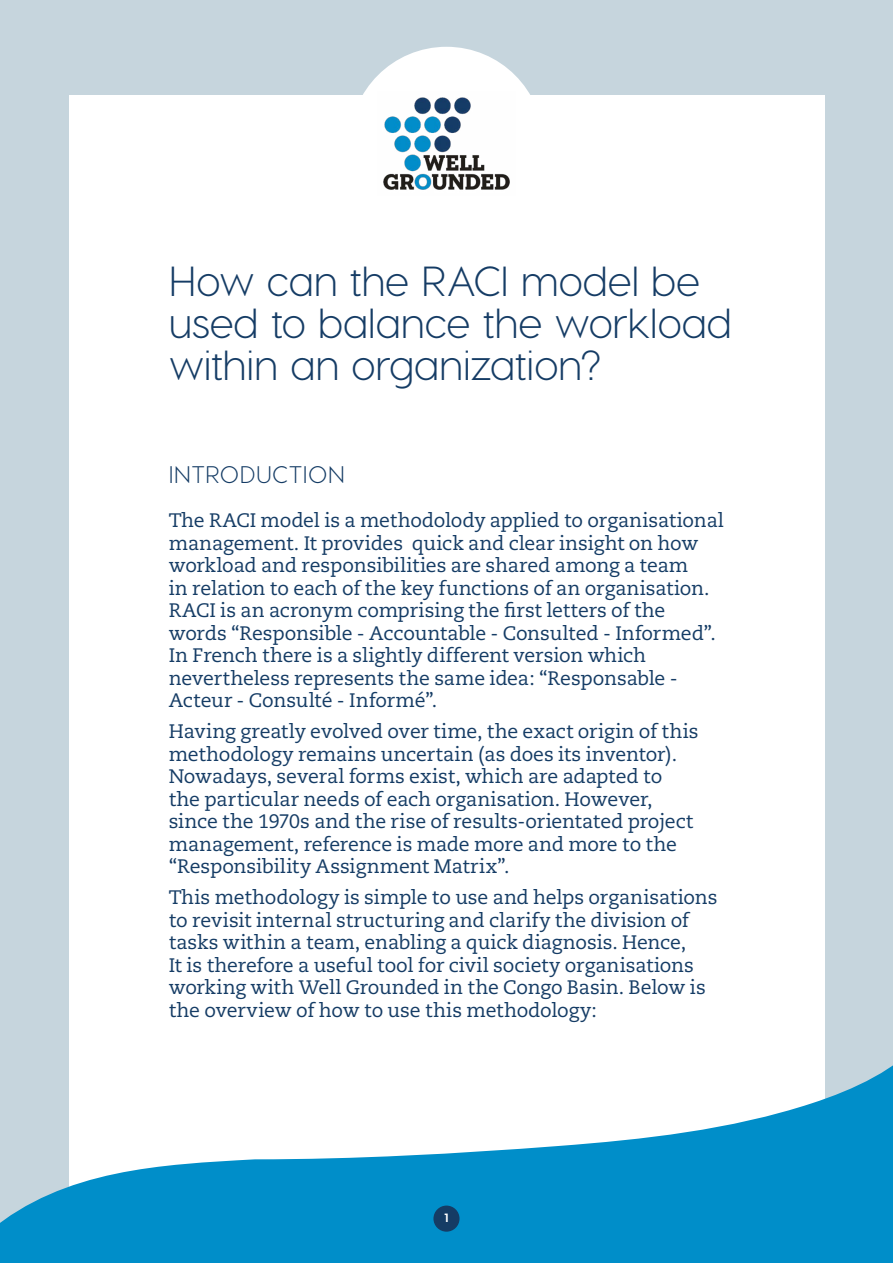
<style>
.page{position:relative;width:893px;height:1263px;background:#fff}
.page>*{position:absolute;margin:0;border:0;box-sizing:border-box;transform-origin:0 0}
.t1{font:300 42px/42px "Visby CF";letter-spacing:-.015em;color:#153c65}
.t2{font:300 24px "Visby CF";letter-spacing:.02em;color:#153c65}
.t3{font:19.5px/22.5px "Caecilia";letter-spacing:-.005em;color:#153c65}
.t4{font:800 12px "Visby CF";color:#fff}
</style>
<div class="page">
<div style="left:0;top:0;width:893px;height:1235px;background:#c6d5dd"></div>
<div style="left:69px;top:96px;width:755px;height:1110px;background:#fff"></div>
<svg style="left:0;top:1036px;width:893px;height:227px;fill:#008ec9"></svg>
<div style="left:433px;top:1205px;width:26px;height:27px;background:#153c65;border-radius:50%"></div>
<div style="left:350px;top:47px;width:193px;height:194px;background:#fff;border-radius:50%"></div>
<img style="left:383px;top:97px;width:127px;height:93px">
<h1 class="t1" style="left:169px;top:260px;width:565px">How can the RACI model be used to balance the workload within an organization?</h1>
<p class="t2" style="left:169px;top:460px;width:178px">INTRODUCTION</p>
<p class="t3" style="left:169px;top:509px;width:557px">The RACI model is a methodolody applied to organisational management. It provides quick and clear insight on how workload and responsibilities are shared among a team<br>in relation to each of the key functions of an organisation.<br>RACI is an acronym comprising the first letters of the words “Responsible - Accountable - Consulted - Informed”.<br>In French there is a slightly different version which nevertheless represents the same idea: “Responsable - Acteur - Consulté - Informé”.</p>
<p class="t3" style="left:169px;top:720px;width:531px">Having greatly evolved over time, the exact origin of this methodology remains uncertain (as does its inventor).<br>Nowadays, several forms exist, which are adapted to<br>the particular needs of each organisation. However, since the 1970s and the rise of results-orientated project management, reference is made more and more to the “Responsibility Assignment Matrix”.</p>
<p class="t3" style="left:169px;top:886px;width:550px">This methodology is simple to use and helps organisations to revisit internal structuring and clarify the division of tasks within a team, enabling a quick diagnosis. Hence,<br>It is therefore a useful tool for civil society organisations working with Well Grounded in the Congo Basin. Below is the overview of how to use this methodology:</p>
<p class="t4" style="left:444px;top:1210px;width:6px">1</p>
</div>
